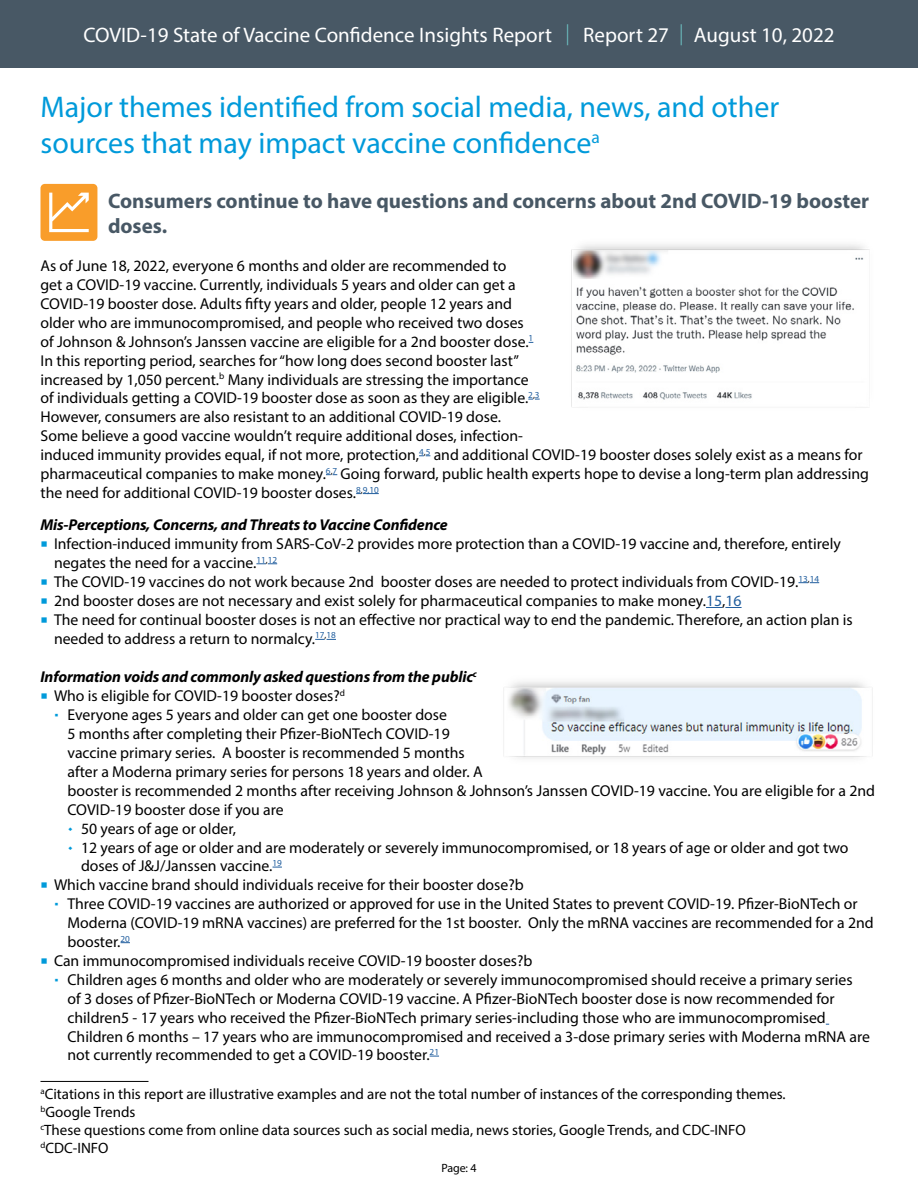
<style>
.page{position:relative;width:918px;height:1188px;background:#fff}
.page>*{position:absolute;margin:0;border:0;box-sizing:border-box;transform-origin:0 0}
.t1{font:30px/36px "Myriad Pro";color:#009ada}
.t2{font:700 21px/25.2px "Myriad Pro";color:#485865}
.t3{font:21px "Myriad Pro";color:#fff}
.t4{font:15.75px/18.9px "Myriad Pro";color:#000}
.t5{font:italic 700 15.75px "Myriad Pro";letter-spacing:-.01em;color:#000}
.t6{font:15px/18px "Myriad Pro";color:#000}
.t7{font:12px "Myriad Pro";color:#000}
.s1{font-weight:300;color:#70cacb}
.s2{color:#215e9e}
</style>
<div class="page">
<div style="left:0;top:0;width:918px;height:68px;background:#485865"></div>
<hr style="left:40px;top:1081px;width:108px;height:1px;background:#000">
<svg style="left:356px;top:493px;width:23px;height:1px"></svg>
<svg style="left:256px;top:564px;width:21px;height:1px"></svg>
<svg style="left:798px;top:582px;width:21px;height:1px"></svg>
<svg style="left:706px;top:607px;width:36px;height:1px"></svg>
<svg style="left:315px;top:639px;width:21px;height:1px"></svg>
<div style="left:40px;top:184px;width:57px;height:57px;background:#f99d2a;border-radius:4px"></div>
<svg style="left:49px;top:193px;width:40px;height:39px"></svg>
<img style="left:571px;top:244px;width:299px;height:164px">
<img style="left:503px;top:681px;width:370px;height:78px">
<h2 class="t3" style="left:83px;top:22px;width:753px">COVID-19 State of Vaccine Confidence Insights Report <span class="s1">|</span> Report 27 <span class="s1">|</span> August 10, 2022</h2>
<h1 class="t1" style="left:40px;top:89px;width:740px">Major themes identified from social media, news, and other sources that may impact vaccine confidence<sup>a</sup></h1>
<h2 class="t2" style="left:108px;top:187px;width:763px">Consumers continue to have questions and concerns about 2nd COVID-19 booster doses.</h2>
<p class="t4" style="left:40px;top:256px;width:830px">As of June 18, 2022, everyone 6 months and older are recommended to<br>get a COVID-19 vaccine. Currently, individuals 5 years and older can get a<br>COVID-19 booster dose. Adults fifty years and older, people 12 years and<br>older who are immunocompromised, and people who received two doses<br>of Johnson &amp; Johnson’s Janssen vaccine are eligible for a 2nd booster dose.<sup>1<br></sup>In this reporting period, searches for “how long does second booster last”<br>increased by 1,050 percent.<sup>b</sup> Many individuals are stressing the importance<br>of individuals getting a COVID-19 booster dose as soon as they are eligible.<sup>2</sup><sup>,</sup><sup>3<br></sup>However, consumers are also resistant to an additional COVID-19 dose.<br>Some believe a good vaccine wouldn’t require additional doses, infection-<br>induced immunity provides equal, if not more, protection,<sup>4</sup><sup>,</sup><sup>5</sup> and additional COVID-19 booster doses solely exist as a means for pharmaceutical companies to make money.<sup>6</sup><sup>,</sup><sup>7</sup> Going forward, public health experts hope to devise a long-term plan addressing the need for additional COVID-19 booster doses.<sup>8</sup><sup>,</sup><sup>9,10</sup></p>
<p class="t5" style="left:41px;top:515px;width:409px">Mis-Perceptions, Concerns, and Threats to Vaccine Confidence</p>
<p class="t4" style="left:54px;top:534px;width:800px">Infection-induced immunity from SARS-CoV-2 provides more protection than a COVID-19 vaccine and, therefore, entirely negates the need for a vaccine.<sup>11</sup><sup>,</sup><sup>12<br></sup>The COVID-19 vaccines do not work because 2nd booster doses are needed to protect individuals from COVID-19.<sup>13</sup><sup>,</sup><sup>14<br></sup>2nd booster doses are not necessary and exist solely for pharmaceutical companies to make money.<span class="s2">15</span>,<span class="s2">16<br></span>The need for continual booster doses is not an effective nor practical way to end the pandemic. Therefore, an action plan is needed to address a return to normalcy.<sup>17</sup><sup>,</sup><sup>18</sup></p>
<p class="t5" style="left:40px;top:667px;width:438px">Information voids and commonly asked questions from the public<sup>c</sup></p>
<p class="t4" style="left:54px;top:686px;width:293px">Who is eligible for COVID-19 booster doses?<sup>d</sup></p>
<p class="t4" style="left:68px;top:705px;width:381px">Everyone ages 5 years and older can get one booster dose</p>
<p class="t4" style="left:68px;top:724px;width:384px">5 months after completing their Pfizer-BioNTech COVID-19</p>
<p class="t4" style="left:68px;top:743px;width:399px">vaccine primary series. A booster is recommended 5 months</p>
<p class="t4" style="left:68px;top:762px;width:417px">after a Moderna primary series for persons 18 years and older. A</p>
<p class="t4" style="left:68px;top:781px;width:809px">booster is recommended 2 months after receiving Johnson &amp; Johnson’s Janssen COVID-19 vaccine. You are eligible for a 2nd</p>
<p class="t4" style="left:68px;top:800px;width:218px">COVID-19 booster dose if you are</p>
<p class="t4" style="left:81px;top:819px;width:157px">50 years of age or older,</p>
<p class="t4" style="left:81px;top:838px;width:769px">12 years of age or older and are moderately or severely immunocompromised, or 18 years of age or older and got two</p>
<p class="t4" style="left:81px;top:856px;width:202px">doses of J&amp;J/Janssen vaccine.<sup>19</sup></p>
<p class="t4" style="left:54px;top:875px;width:471px">Which vaccine brand should individuals receive for their booster dose?b</p>
<p class="t4" style="left:68px;top:894px;width:792px">Three COVID-19 vaccines are authorized or approved for use in the United States to prevent COVID-19. Pfizer-BioNTech or</p>
<p class="t4" style="left:68px;top:913px;width:808px">Moderna (COVID-19 mRNA vaccines) are preferred for the 1st booster. Only the mRNA vaccines are recommended for a 2nd</p>
<p class="t4" style="left:68px;top:932px;width:64px">booster.<sup>20</sup></p>
<p class="t4" style="left:54px;top:951px;width:480px">Can immunocompromised individuals receive COVID-19 booster doses?b</p>
<p class="t4" style="left:68px;top:970px;width:787px">Children ages 6 months and older who are moderately or severely immunocompromised should receive a primary series</p>
<p class="t4" style="left:68px;top:989px;width:769px">of 3 doses of Pfizer-BioNTech or Moderna COVID-19 vaccine. A Pfizer-BioNTech booster dose is now recommended for</p>
<p class="t4" style="left:68px;top:1008px;width:760px">children5 - 17 years who received the Pfizer-BioNTech primary series-including those who are immunocompromised</p>
<p class="t4" style="left:68px;top:1027px;width:804px">Children 6 months – 17 years who are immunocompromised and received a 3-dose primary series with Moderna mRNA are</p>
<p class="t4" style="left:68px;top:1045px;width:373px">not currently recommended to get a COVID-19 booster.<sup>21</sup></p>
<p class="t6" style="left:40px;top:1085px;width:747px"><sup>a</sup>Citations in this report are illustrative examples and are not the total number of instances of the corresponding themes. <sup>b</sup>Google Trends<br><sup>c</sup>These questions come from online data sources such as social media, news stories, Google Trends, and CDC-INFO <sup>d</sup>CDC-INFO</p>
<p class="t7" style="left:441px;top:1161px;width:37px">Page: 4</p>
</div>
